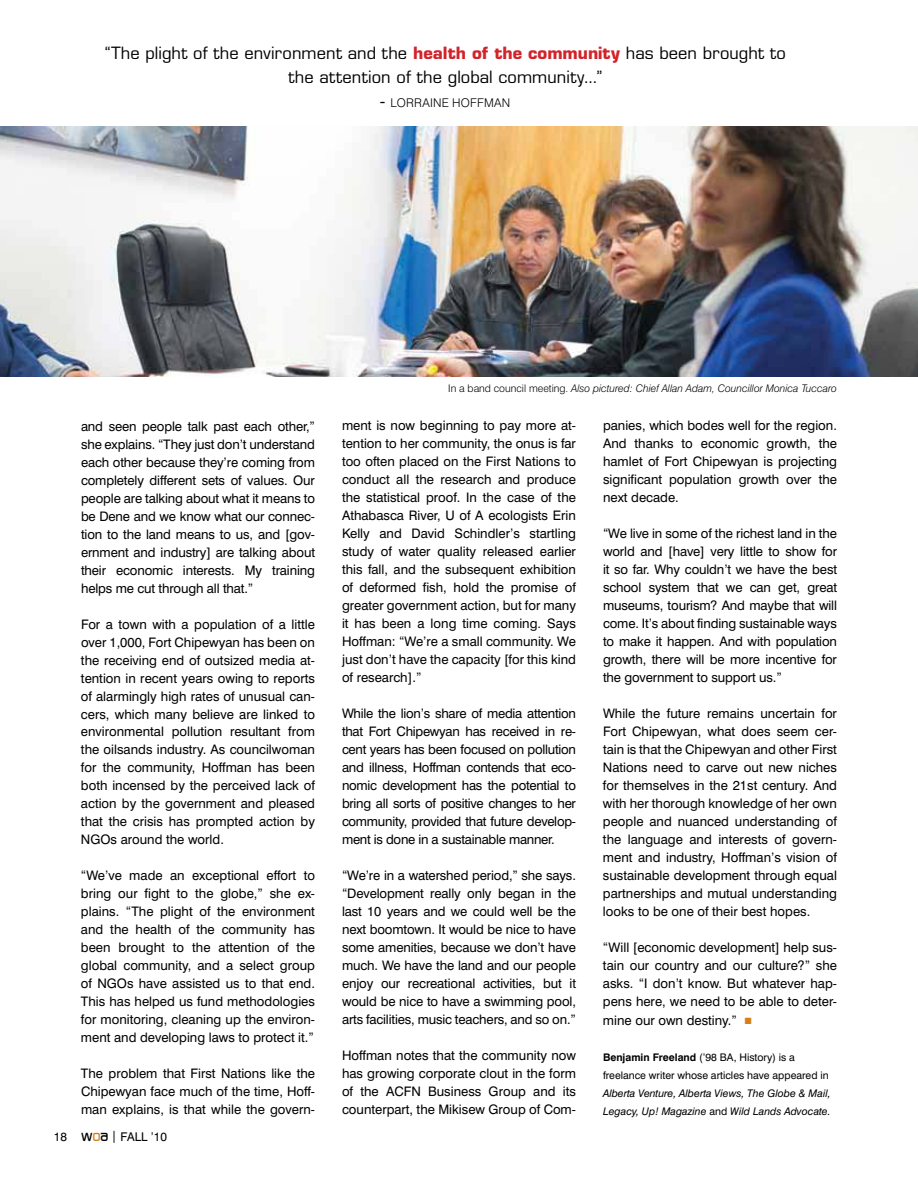
<style>
.page{position:relative;width:918px;height:1188px;background:#fff}
.page>*{position:absolute;margin:0;border:0;box-sizing:border-box;transform-origin:0 0}
.t1{font:16.5px/24px "Eurostile";color:#000;text-align:center}
.t2{font:13.2px/18px "Swiss 721 BT";color:#000;text-align:justify}
.t3{font:300 12px "Swiss 721 BT";letter-spacing:.02em;color:#000}
.t4{font:12px "Swiss 721 BT";color:#000}
.t5{font:italic 10.5px/18px "Swiss 721 BT";color:#000}
.t6{font:10.5px/18px "Swiss 721 BT";color:#000}
.t7{font:italic 300 10.5px "Swiss 721 BT";color:#000}
.s1{font-weight:700;color:#d2232a}
.s2{font-family:"Eurostile";font-weight:400;font-size:16.5px}
.s3{font-family:"Bazouk SSK";font-size:15px}
.s4{font-family:"Bazouk SSK";font-size:15px;color:#d67f19}
.s5{font-style:normal}
.s6{font-family:"Times New Roman";font-size:13.5px;color:#d67f19}
.s7{font-weight:700}
</style>
<div class="page">
<img style="left:0;top:127px;width:918px;height:250px">
<p class="t1" style="left:105px;top:43px;width:683px">“The plight of the environment and the <span class="s1">health of the community</span> has been brought to the attention of the global community...”</p>
<p class="t3" style="left:381px;top:98px;width:131px"><span class="s2">-</span> LORRAINE HOFFMAN</p>
<p class="t2" style="left:81px;top:418px;width:236px">and seen people talk past each other,” she explains. “They just don’t understand each other because they’re coming from completely different sets of values. Our people are talking about what it means to be Dene and we know what our connec&shy;tion to the land means to us, and [gov&shy;ernment and industry] are talking about their economic interests. My training helps me cut through all that.”</p>
<p class="t2" style="left:81px;top:616px;width:236px">For a town with a population of a little over 1,000, Fort Chipewyan has been on the receiving end of outsized media at&shy;tention in recent years owing to reports of alarmingly high rates of unusual can&shy;cers, which many believe are linked to environmental pollution resultant from the oilsands industry. As councilwoman for the community, Hoffman has been both incensed by the perceived lack of action by the government and pleased that the crisis has prompted action by NGOs around the world.</p>
<p class="t2" style="left:81px;top:868px;width:236px">“We’ve made an exceptional effort to bring our fight to the globe,” she ex&shy;plains. “The plight of the environment and the health of the community has been brought to the attention of the global community, and a select group of NGOs have assisted us to that end.<br>This has helped us fund methodologies for monitoring, cleaning up the environ&shy;ment and developing laws to protect it.”</p>
<p class="t2" style="left:81px;top:1066px;width:236px">The problem that First Nations like the Chipewyan face much of the time, Hoff&shy;man explains, is that while the govern-</p>
<p class="t4" style="left:54px;top:1133px;width:115px">18 <span class="s3">w</span><span class="s4">o</span><span class="s3">a</span> | FALL ’10</p>
<p class="t7" style="left:448px;top:382px;width:390px"><span class="s5">In a band council meeting.</span> Also pictured: Chief Allan Adam, Councillor Monica Tuccaro</p>
<p class="t2" style="left:342px;top:418px;width:236px">ment is now beginning to pay more at&shy;tention to her community, the onus is far too often placed on the First Nations to conduct all the research and produce the statistical proof. In the case of the Athabasca River, U of A ecologists Erin Kelly and David Schindler’s startling study of water quality released earlier this fall, and the subsequent exhibition of deformed fish, hold the promise of greater government action, but for many it has been a long time coming. Says Hoffman: “We’re a small community. We just don’t have the capacity [for this kind of research].”</p>
<p class="t2" style="left:342px;top:706px;width:236px">While the lion’s share of media attention that Fort Chipewyan has received in re&shy;cent years has been focused on pollution and illness, Hoffman contends that eco&shy;nomic development has the potential to bring all sorts of positive changes to her community, provided that future develop&shy;ment is done in a sustainable manner.</p>
<p class="t2" style="left:342px;top:868px;width:236px">“We’re in a watershed period,” she says. “Development really only began in the last 10 years and we could well be the next boomtown. It would be nice to have some amenities, because we don’t have much. We have the land and our people enjoy our recreational activities, but it would be nice to have a swimming pool, arts facilities, music teachers, and so on.”</p>
<p class="t2" style="left:342px;top:1048px;width:236px">Hoffman notes that the community now has growing corporate clout in the form of the ACFN Business Group and its counterpart, the Mikisew Group of Com-</p>
<p class="t2" style="left:603px;top:418px;width:236px">panies, which bodes well for the region.<br>And thanks to economic growth, the hamlet of Fort Chipewyan is projecting significant population growth over the next decade.</p>
<p class="t2" style="left:603px;top:526px;width:236px">“We live in some of the richest land in the world and [have] very little to show for it so far. Why couldn’t we have the best school system that we can get, great museums, tourism? And maybe that will come. It’s about finding sustainable ways to make it happen. And with population growth, there will be more incentive for the government to support us.”</p>
<p class="t2" style="left:603px;top:706px;width:236px">While the future remains uncertain for Fort Chipewyan, what does seem cer&shy;tain is that the Chipewyan and other First Nations need to carve out new niches for themselves in the 21st century. And with her thorough knowledge of her own people and nuanced understanding of the language and interests of govern&shy;ment and industry, Hoffman’s vision of sustainable development through equal partnerships and mutual understanding looks to be one of their best hopes.</p>
<p class="t2" style="left:603px;top:940px;width:236px">“Will [economic development] help sus&shy;tain our country and our culture?” she asks. “I don’t know. But whatever hap&shy;pens here, we need to be able to deter&shy;mine our own destiny.” <span class="s6">-</span></p>
<p class="t6" style="left:603px;top:1050px;width:227px"><span class="s7">Benjamin Freeland</span> (’98 BA, History) is a freelance writer whose articles have appeared in</p>
<p class="t5" style="left:603px;top:1086px;width:229px">Alberta Venture, Alberta Views, The Globe &amp; Mail,<br>Legacy, Up! Magazine <span class="s5">and</span> Wild Lands Advocate.</p>
</div>
